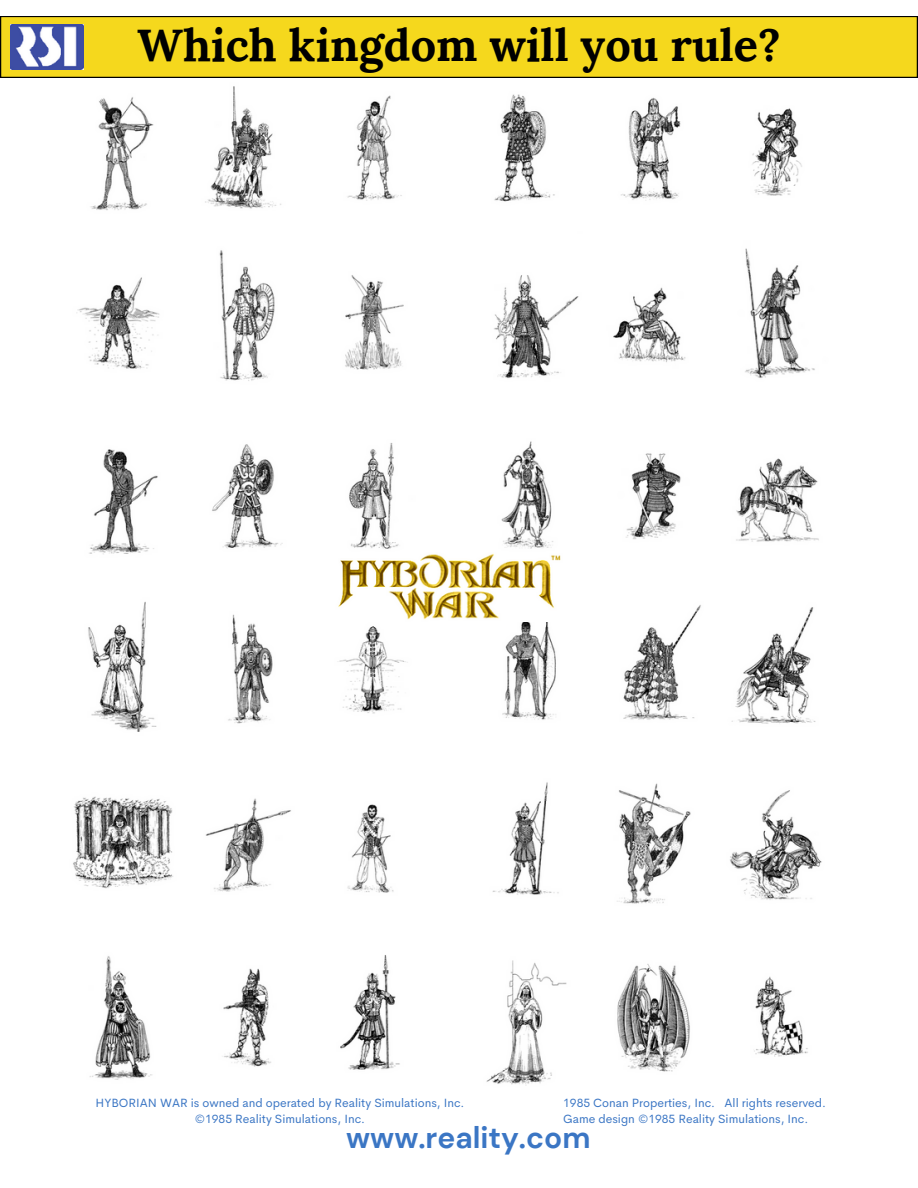
<style>
.page{position:relative;width:918px;height:1188px;background:#fff}
.page>*{position:absolute;margin:0;border:0;box-sizing:border-box;transform-origin:0 0}
.t1{font:700 45px "Lora";color:#000}
.t2{font:700 30px "DM Sans";color:#3b76c4}
.t3{font:12px/16px "Cerebri Sans";color:#3b76c4}
</style>
<div class="page">
<img style="left:73px;top:86px;width:335px;height:994px">
<img style="left:486px;top:94px;width:336px;height:992px">
<img style="left:334px;top:552px;width:233px;height:70px">
<svg style="left:0;top:16px;width:918px;height:62px;background:#eace1b"></svg>
<img style="left:10px;top:25px;width:73px;height:45px">
<h1 class="t1" style="left:137px;top:16px;width:645px">Which kingdom will you rule?</h1>
<p class="t3" style="left:563px;top:1095px;width:264px">1985 Conan Properties, Inc. All rights reserved.<br>Game design ©1985 Reality Simulations, Inc.</p>
<p class="t3" style="left:95px;top:1095px;width:371px;text-align:center">HYBORIAN WAR is owned and operated by Reality Simulations, Inc. ©1985 Reality Simulations, Inc.</p>
<h2 class="t2" style="left:346px;top:1118px;width:246px">www.reality.com</h2>
</div>
